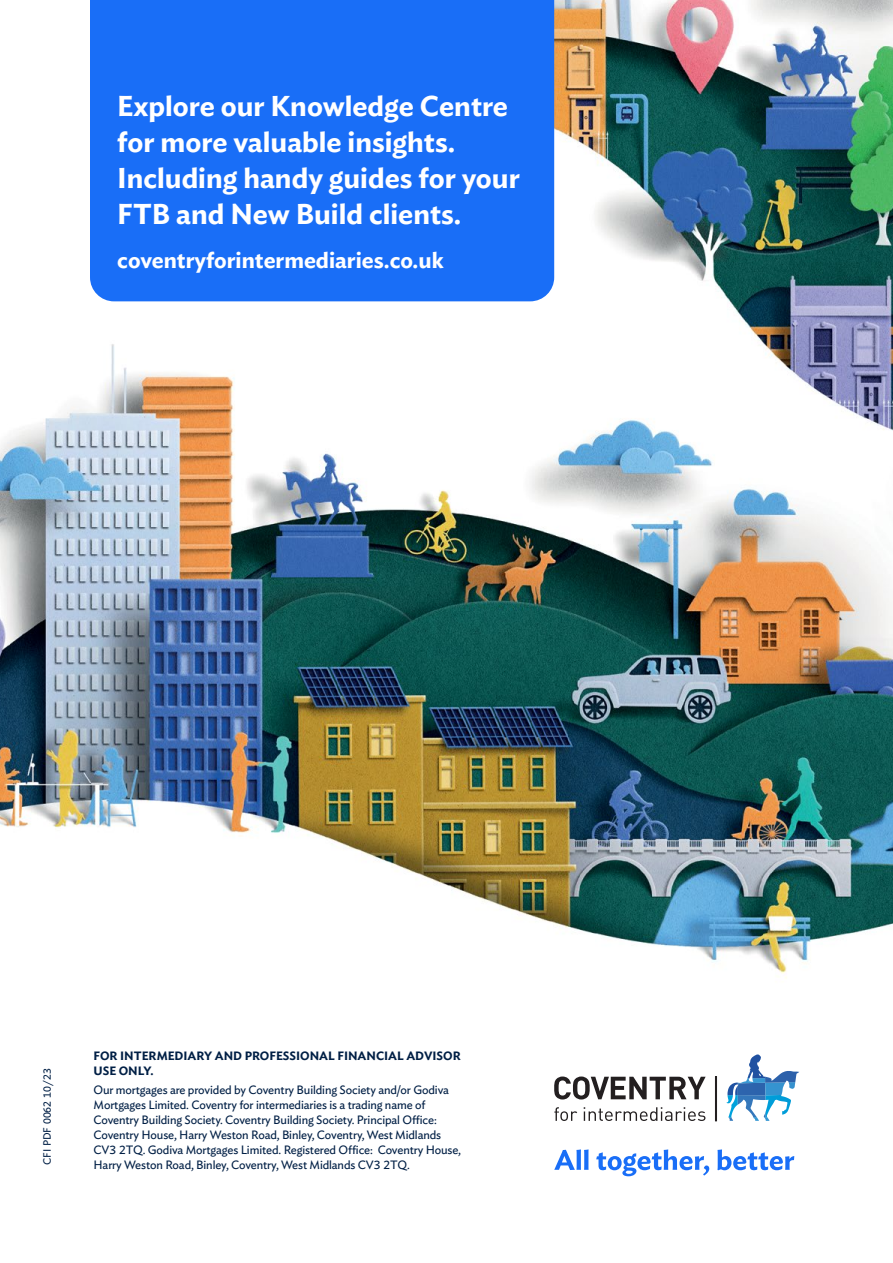
<style>
.page{position:relative;width:893px;height:1263px;background:#fff}
.page>*{position:absolute;margin:0;border:0;box-sizing:border-box;transform-origin:0 0}
.t1{font:600 28.5px/36px "Ideal Sans";color:#fff}
.t2{font:600 22.5px "Ideal Sans";color:#fff}
.t3{font:12px/15px "Ideal Sans";letter-spacing:-.01em;color:#001f45}
.t4{font:600 12px/15px "Ideal Sans";color:#001f45}
.t5{font:10.5px "Ideal Sans";color:#001f45}
</style>
<div class="page">
<img style="left:0;top:0;width:893px;height:979px">
<div style="left:90px;top:0;width:464px;height:301px;background:#196ef7"></div>
<svg style="left:554px;top:1076px;width:152px;height:23px"></svg>
<div style="left:715px;top:1077px;width:1px;height:44px;border:1px solid #231f20"></div>
<svg style="left:726px;top:1054px;width:73px;height:67px"></svg>
<svg style="left:554px;top:1107px;width:23px;height:14px"></svg>
<svg style="left:584px;top:1107px;width:121px;height:14px"></svg>
<svg style="left:554px;top:1149px;width:35px;height:21px"></svg>
<svg style="left:596px;top:1149px;width:113px;height:27px"></svg>
<svg style="left:717px;top:1149px;width:77px;height:21px"></svg>
<h1 class="t1" style="left:117px;top:86px;width:404px">Explore our Knowledge Centre for more valuable insights.<br>Including handy guides for your<br>FTB and New Build clients.</h1>
<h2 class="t2" style="left:117px;top:243px;width:328px">coventryforintermediaries.co.uk</h2>
<p class="t5" style="left:39px;top:1165px;width:98px;rotate:-90deg">CFI PDF 0062 10/23</p>
<p class="t4" style="left:94px;top:1047px;width:369px">FOR INTERMEDIARY AND PROFESSIONAL FINANCIAL ADVISOR<br>USE ONLY.</p>
<p class="t3" style="left:94px;top:1081px;width:369px">Our mortgages are provided by Coventry Building Society and/or Godiva Mortgages Limited. Coventry for intermediaries is a trading name of Coventry Building Society. Coventry Building Society. Principal Office:<br>Coventry House, Harry Weston Road, Binley, Coventry, West Midlands CV3 2TQ. Godiva Mortgages Limited. Registered Office: Coventry House, Harry Weston Road, Binley, Coventry, West Midlands CV3 2TQ.</p>
</div>
